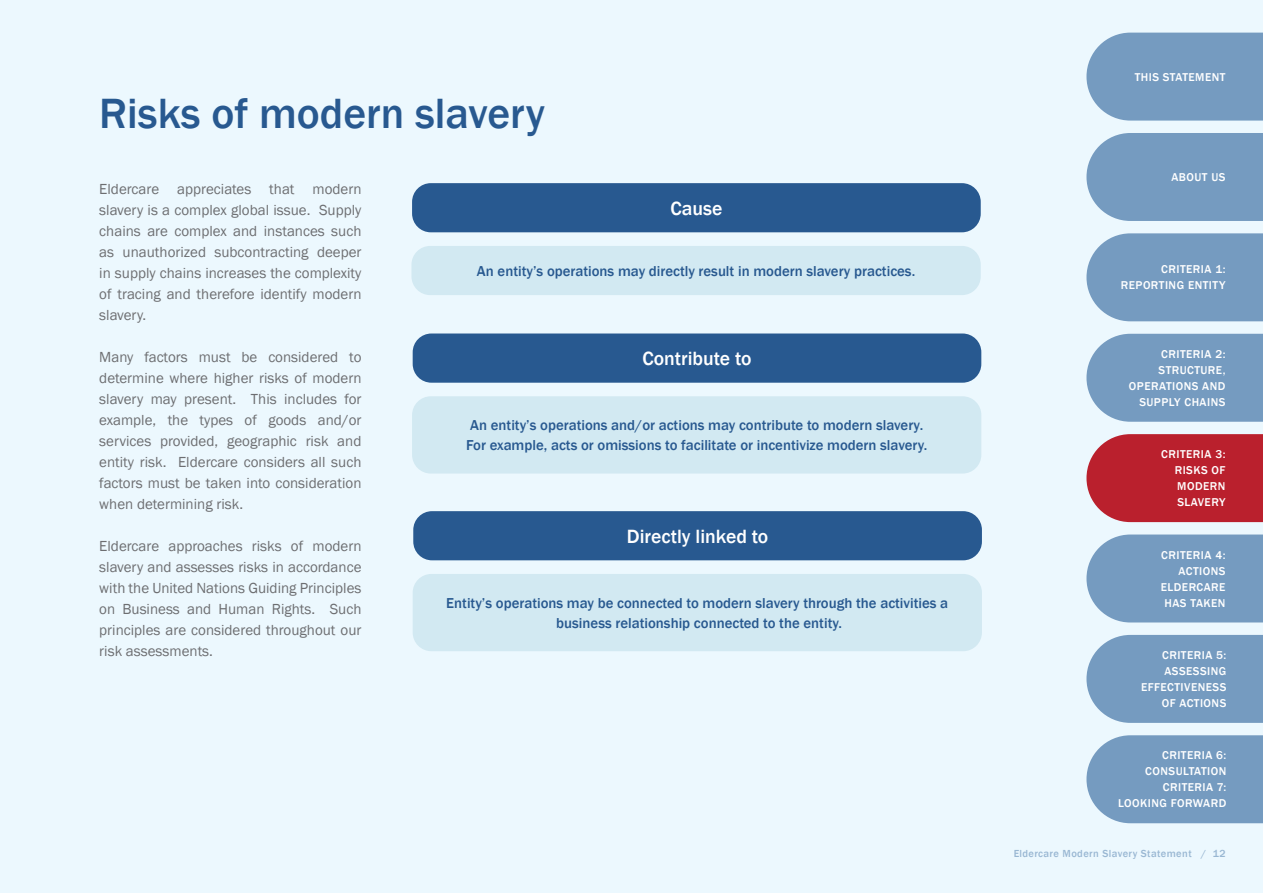
<style>
.page{position:relative;width:1263px;height:893px;background:#ecf8fe}
.page>*{position:absolute;margin:0;border:0;box-sizing:border-box;transform-origin:0 0}
.t1{font:500 43.5px "Franklin Gothic";color:#285990}
.t2{font:500 19.65px "Franklin Gothic";color:#fff}
.t3{font:15px/21px "Franklin Gothic";color:#6d6e71;text-align:justify}
.t4{font:500 14.85px/19.6px "Franklin Gothic";color:#285990}
.t5{font:500 11.7px/16px "Franklin Gothic";letter-spacing:.04em;color:#fff;text-align:right}
.t6{font:500 10.5px "Franklin Gothic";letter-spacing:.04em;color:#759bc0}
</style>
<div class="page">
<div style="left:1086px;top:133px;width:177px;height:88px;background:#759bc0"></div>
<svg style="left:1086px;top:233px;width:177px;height:88px;background:#7ca1c4"></svg>
<svg style="left:1086px;top:33px;width:177px;height:88px;background:#7ca1c4"></svg>
<svg style="left:1086px;top:334px;width:177px;height:88px;background:#7ca0c3"></svg>
<svg style="left:1086px;top:434px;width:177px;height:88px;background:#bd2d3a"></svg>
<svg style="left:1086px;top:534px;width:177px;height:88px;background:#7ca1c4"></svg>
<svg style="left:1086px;top:635px;width:177px;height:88px;background:#7ca0c3"></svg>
<svg style="left:1086px;top:735px;width:177px;height:88px;background:#7ca1c4"></svg>
<div style="left:411px;top:246px;width:570px;height:49px;background:#d2e9f2;border-radius:19px"></div>
<div style="left:412px;top:396px;width:569px;height:78px;background:#d2e9f2;border-radius:19px"></div>
<div style="left:413px;top:574px;width:569px;height:77px;background:#d2e9f2;border-radius:19px"></div>
<div style="left:412px;top:183px;width:569px;height:49px;background:#285990;border-radius:19px"></div>
<div style="left:413px;top:333px;width:568px;height:50px;background:#285990;border-radius:19px"></div>
<div style="left:413px;top:511px;width:569px;height:49px;background:#285990;border-radius:19px"></div>
<h1 class="t1" style="left:99px;top:87px;width:447px">Risks of modern slavery</h1>
<p class="t3" style="left:99px;top:179px;width:264px">Eldercare appreciates that modern slavery is a complex global issue. Supply chains are complex and instances such as unauthorized subcontracting deeper in supply chains increases the complexity of tracing and therefore identify modern slavery.</p>
<p class="t3" style="left:99px;top:347px;width:264px">Many factors must be considered to determine where higher risks of modern slavery may present. This includes for example, the types of goods and/or services provided, geographic risk and entity risk. Eldercare considers all such factors must be taken into consideration when determining risk.</p>
<p class="t3" style="left:99px;top:536px;width:264px">Eldercare approaches risks of modern slavery and assesses risks in accordance with the United Nations Guiding Principles on Business and Human Rights. Such principles are considered throughout our risk assessments.</p>
<h2 class="t2" style="left:670px;top:196px;width:53px">Cause</h2>
<p class="t4" style="left:477px;top:261px;width:440px">An entity’s operations may directly result in modern slavery practices.</p>
<h2 class="t2" style="left:642px;top:346px;width:111px">Contribute to</h2>
<p class="t4" style="left:466px;top:416px;width:463px">An entity’s operations and/or actions may contribute to modern slavery.<br>For example, acts or omissions to facilitate or incentivize modern slavery.</p>
<h2 class="t2" style="left:627px;top:524px;width:143px">Directly linked to</h2>
<p class="t4" style="left:446px;top:593px;width:503px;text-align:center">Entity’s operations may be connected to modern slavery through the activities a business relationship connected to the entity.</p>
<p class="t5" style="left:1135px;top:69px;width:92px">THIS STATEMENT</p>
<p class="t5" style="left:1171px;top:169px;width:56px">ABOUT US</p>
<p class="t5" style="left:1121px;top:262px;width:106px">CRITERIA 1:<br>REPORTING ENTITY</p>
<p class="t5" style="left:1129px;top:346px;width:98px">CRITERIA 2:<br>STRUCTURE,<br>OPERATIONS AND<br>SUPPLY CHAINS</p>
<p class="t5" style="left:1175px;top:446px;width:52px;text-align:justify;text-indent:-13px">CRITERIA 3:<br>RISKS OF MODERN SLAVERY</p>
<p class="t5" style="left:1161px;top:547px;width:66px">CRITERIA 4:<br>ACTIONS<br>ELDERCARE<br>HAS TAKEN</p>
<p class="t5" style="left:1141px;top:647px;width:87px">CRITERIA 5:<br>ASSESSING<br>EFFECTIVENESS<br>OF ACTIONS</p>
<p class="t5" style="left:1118px;top:747px;width:110px">CRITERIA 6:<br>CONSULTATION<br>CRITERIA 7:<br>LOOKING FORWARD</p>
<p class="t6" style="left:1013px;top:847px;width:214px">Eldercare Modern Slavery Statement / 12</p>
</div>
